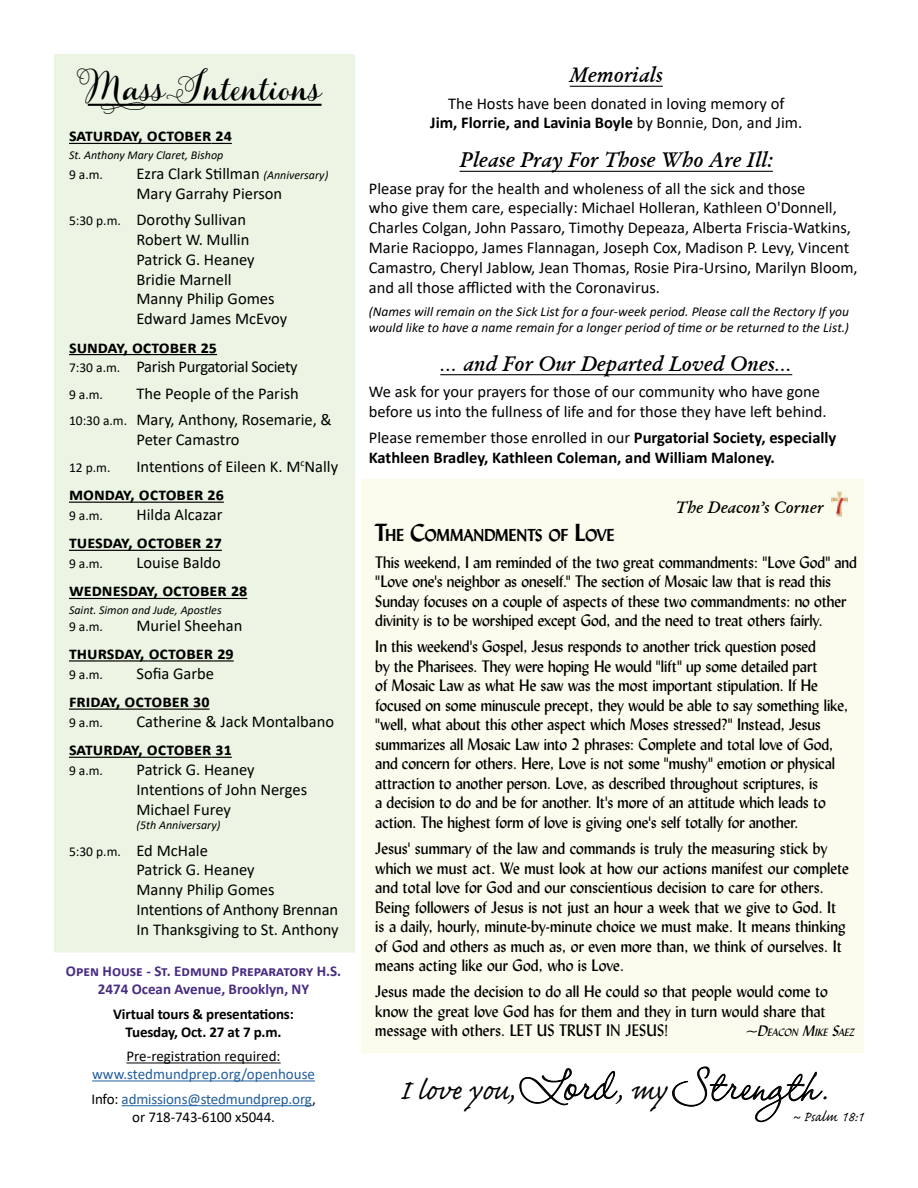
<style>
.page{position:relative;width:918px;height:1188px;background:#fff}
.page>*{position:absolute;margin:0;border:0;box-sizing:border-box;transform-origin:0 0}
.t1{font:42px "Gabrielle HMK";color:#000}
.t2{font:36px "Caflisch Script Pro";letter-spacing:.005em;color:#000}
.t3{font:italic 700 21px "Garamond";color:#000}
.t4{font:700 18px "Calibri";color:#000}
.t5{font:18px "Caflisch Script Pro";color:#000}
.t6{font:700 16.8px "Lynda";color:#000}
.t7{font:16.5px/19.5px "Lynda Normal";letter-spacing:-.005em;color:#000}
.t8{font:16.5px/19.8px "Calibri";color:#000}
.t9{font:700 16.5px/19.8px "Calibri";color:#000}
.t10{font:16.5px "Calibri";letter-spacing:-.02em;color:#000}
.t11{font:italic 700 16.5px "Garamond";letter-spacing:.005em;color:#000}
.t12{font:15px/24.8px "Calibri";letter-spacing:-.01em;color:#215e9e}
.t13{font:700 15px/18px "Calibri";color:#492d81;text-align:center}
.t14{font:700 15px/18px "Calibri";color:#000;text-align:center}
.t15{font:15px "Calibri";letter-spacing:-.01em;color:#000}
.t16{font:italic 13.5px/16.2px "Calibri";letter-spacing:.005em;color:#000}
.t17{font:13.5px "Calibri";color:#000}
.t18{font:italic 12px "Calibri";color:#000}
.t19{font:italic 10.5px "Lynda";letter-spacing:-.005em;color:#000}
.s1{font-style:italic;font-size:12px}
.s2{font-size:13.5px}
.s3{font-size:16.5px}
.s4{color:#000}
.s5{font-weight:700}
.s6{font-weight:400}
.s7{font-size:24px}
.s8{font-size:15px}
.s9{font-family:"Pam HMK"}
</style>
<div class="page">
<div style="left:55px;top:55px;width:300px;height:897px;background:#ecf5e4"></div>
<hr style="left:88px;top:104px;width:234px;height:2px;background:#000">
<hr style="left:69px;top:143px;width:78px;height:1px;background:#000">
<hr style="left:147px;top:143px;width:64px;height:1px;background:#000">
<svg style="left:211px;top:143px;width:21px;height:1px"></svg>
<hr style="left:69px;top:354px;width:148px;height:1px;background:#000">
<hr style="left:69px;top:502px;width:70px;height:1px;background:#000">
<hr style="left:139px;top:502px;width:85px;height:1px;background:#000">
<hr style="left:69px;top:550px;width:68px;height:1px;background:#000">
<hr style="left:137px;top:550px;width:85px;height:1px;background:#000">
<hr style="left:69px;top:598px;width:178px;height:1px;background:#000">
<hr style="left:69px;top:660px;width:80px;height:2px;background:#000">
<hr style="left:149px;top:660px;width:64px;height:2px;background:#000">
<hr style="left:213px;top:660px;width:21px;height:2px;background:#000">
<hr style="left:69px;top:709px;width:56px;height:1px;background:#000">
<hr style="left:125px;top:709px;width:85px;height:1px;background:#000">
<hr style="left:69px;top:757px;width:78px;height:1px;background:#000">
<hr style="left:147px;top:757px;width:64px;height:1px;background:#000">
<svg style="left:211px;top:757px;width:21px;height:1px"></svg>
<div style="left:54px;top:54px;width:301px;height:899px;border:2px solid #ecf5e4"></div>
<hr style="left:570px;top:86px;width:93px;height:1px;background:#000">
<hr style="left:460px;top:171px;width:313px;height:1px;background:#000">
<hr style="left:440px;top:374px;width:352px;height:1px;background:#000">
<hr style="left:127px;top:1062px;width:154px;height:1px;background:#000">
<hr style="left:92px;top:1080px;width:223px;height:1px;background:#215e9e">
<hr style="left:122px;top:1105px;width:190px;height:1px;background:#215e9e">
<div style="left:362px;top:479px;width:502px;height:574px;background:#fcfcee"></div>
<img style="left:831px;top:491px;width:17px;height:26px">
<h1 class="t1" style="left:88px;top:60px;width:235px">Mass Intentions</h1>
<p class="t4" style="left:69px;top:123px;width:164px">Saturday, October 24</p>
<p class="t18" style="left:69px;top:147px;width:156px">St. Anthony Mary Claret, Bishop</p>
<p class="t17" style="left:69px;top:165px;width:35px">9 a.m.</p>
<p class="t8" style="left:137px;top:163px;width:193px">Ezra Clark Stillman <span class="s1">(Anniversary)<br></span>Mary Garrahy Pierson</p>
<p class="t8" style="left:136px;top:209px;width:152px;text-indent:-67px"><span class="s2">5:30 p.m.</span> Dorothy Sullivan<br>Robert W. Mullin<br>Patrick G. Heaney<br>Bridie Marnell<br>Manny Philip Gomes<br>Edward James McEvoy</p>
<p class="t4" style="left:69px;top:334px;width:150px">Sunday, October 25</p>
<p class="t10" style="left:69px;top:355px;width:230px"><span class="s2">7:30 a.m.</span> Parish Purgatorial Society</p>
<p class="t17" style="left:69px;top:385px;width:35px">9 a.m.</p>
<p class="t8" style="left:69px;top:380px;width:264px;line-height:26.5px;text-indent:68px">The People of the Parish<br><span class="s2">10:30 a.m.</span> Mary, Anthony, Rosemarie, &amp;</p>
<p class="t8" style="left:136px;top:429px;width:105px">Peter Camastro</p>
<p class="t17" style="left:69px;top:458px;width:43px">12 p.m.</p>
<p class="t8" style="left:136px;top:456px;width:203px">Intentions of Eileen K. M<sup>c</sup>Nally</p>
<p class="t4" style="left:69px;top:481px;width:156px">Monday, October 26</p>
<p class="t17" style="left:69px;top:506px;width:35px">9 a.m.</p>
<p class="t8" style="left:137px;top:504px;width:88px">Hilda Alcazar</p>
<p class="t4" style="left:69px;top:530px;width:154px">Tuesday, October 27</p>
<p class="t17" style="left:69px;top:554px;width:35px">9 a.m.</p>
<p class="t8" style="left:137px;top:552px;width:86px">Louise Baldo</p>
<p class="t4" style="left:69px;top:578px;width:180px">Wednesday, October 28</p>
<p class="t18" style="left:69px;top:602px;width:154px">Saint. Simon and Jude, Apostles</p>
<p class="t17" style="left:69px;top:617px;width:35px">9 a.m.</p>
<p class="t8" style="left:137px;top:615px;width:107px">Muriel Sheehan</p>
<p class="t4" style="left:69px;top:640px;width:166px">Thursday, October 29</p>
<p class="t17" style="left:69px;top:665px;width:35px">9 a.m.</p>
<p class="t8" style="left:137px;top:663px;width:79px">Sofia Garbe</p>
<p class="t4" style="left:69px;top:688px;width:142px">Friday, October 30</p>
<p class="t17" style="left:69px;top:713px;width:35px">9 a.m.</p>
<p class="t8" style="left:137px;top:711px;width:199px">Catherine &amp; Jack Montalbano</p>
<p class="t4" style="left:69px;top:737px;width:164px">Saturday, October 31</p>
<p class="t17" style="left:69px;top:761px;width:35px">9 a.m.</p>
<p class="t8" style="left:137px;top:759px;width:172px">Patrick G. Heaney<br>Intentions of John Nerges<br>Michael Furey</p>
<p class="t18" style="left:136px;top:817px;width:85px">(5th Anniversary)</p>
<p class="t17" style="left:69px;top:842px;width:140px">5:30 p.m. <span class="s3">Ed McHale</span></p>
<p class="t8" style="left:136px;top:860px;width:204px">Patrick G. Heaney<br>Manny Philip Gomes<br>Intentions of Anthony Brennan<br>In Thanksgiving to St. Anthony</p>
<p class="t13" style="left:66px;top:962px;width:277px">Open House - St. Edmund Preparatory H.S.<br>2474 Ocean Avenue, Brooklyn, NY</p>
<p class="t14" style="left:113px;top:1004px;width:182px">Virtual tours &amp; presentations:<br>Tuesday, Oct. 27 at 7 p.m.</p>
<p class="t15" style="left:127px;top:1046px;width:156px">Pre-registration required:</p>
<p class="t12" style="left:91px;top:1062px;width:226px">www.stedmundprep.org/openhouse<br><span class="s4">Info:</span> admissions@stedmundprep.org<span class="s4">,</span></p>
<p class="t15" style="left:132px;top:1107px;width:144px">or 718-743-6100 x5044.</p>
<p class="t3" style="left:570px;top:61px;width:94px">Memorials</p>
<p class="t8" style="left:430px;top:93px;width:373px;text-align:center">The Hosts have been donated in loving memory of<br><span class="s5">Jim, Florrie, and Lavinia Boyle</span> by Bonnie, Don, and Jim.</p>
<p class="t3" style="left:460px;top:146px;width:315px">Please Pray For Those Who Are Ill:</p>
<p class="t8" style="left:369px;top:178px;width:490px">Please pray for the health and wholeness of all the sick and those<br>who give them care, especially: Michael Holleran, Kathleen O'Donnell, Charles Colgan, John Passaro, Timothy Depeaza, Alberta Friscia-Watkins, Marie Racioppo, James Flannagan, Joseph Cox, Madison P. Levy, Vincent Camastro, Cheryl Jablow, Jean Thomas, Rosie Pira-Ursino, Marilyn Bloom, and all those afflicted with the Coronavirus.</p>
<p class="t16" style="left:369px;top:302px;width:482px">(Names will remain on the Sick List for a four-week period. Please call the Rectory If you would like to have a name remain for a longer period of time or be returned to the List.)</p>
<p class="t3" style="left:440px;top:349px;width:353px">… and For Our Departed Loved Ones…</p>
<p class="t8" style="left:369px;top:381px;width:459px">We ask for your prayers for those of our community who have gone before us into the fullness of life and for those they have left behind.</p>
<p class="t9" style="left:369px;top:428px;width:469px"><span class="s6">Please remember those enrolled in our</span> Purgatorial Society, especially<br>Kathleen Bradley, Kathleen Coleman, and William Maloney.</p>
<p class="t11" style="left:676px;top:496px;width:149px">The Deacon’s Corner</p>
<p class="t6" style="left:375px;top:525px;width:241px"><span class="s7">T</span>HE <span class="s7">C</span>OMMANDMENTS OF <span class="s7">L</span>OVE</p>
<p class="t7" style="left:375px;top:552px;width:483px">This weekend, I am reminded of the two great commandments: "Love God" and "Love one's neighbor as oneself." The section of Mosaic law that is read this Sunday focuses on a couple of aspects of these two commandments: no other divinity is to be worshiped except God, and the need to treat others fairly.</p>
<p class="t7" style="left:375px;top:637px;width:474px">In this weekend's Gospel, Jesus responds to another trick question posed<br>by the Pharisees. They were hoping He would "lift" up some detailed part<br>of Mosaic Law as what He saw was the most important stipulation. If He focused on some minuscule precept, they would be able to say something like, "well, what about this other aspect which Moses stressed?" Instead, Jesus summarizes all Mosaic Law into 2 phrases: Complete and total love of God, and concern for others. Here, Love is not some "mushy" emotion or physical attraction to another person. Love, as described throughout scriptures, is<br>a decision to do and be for another. It's more of an attitude which leads to action. The highest form of love is giving one's self totally for another.</p>
<p class="t7" style="left:375px;top:838px;width:475px">Jesus' summary of the law and commands is truly the measuring stick by which we must act. We must look at how our actions manifest our complete and total love for God and our conscientious decision to care for others.<br>Being followers of Jesus is not just an hour a week that we give to God. It is a daily, hourly, minute-by-minute choice we must make. It means thinking of God and others as much as, or even more than, we think of ourselves. It means acting like our God, who is Love.</p>
<p class="t7" style="left:375px;top:982px;width:454px">Jesus made the decision to do all He could so that people would come to know the great love God has for them and they in turn would share that message with others. LET US TRUST IN JESUS!</p>
<p class="t19" style="left:745px;top:1026px;width:111px"><span class="s8">~D</span>EACON <span class="s8">M</span>IKE <span class="s8">S</span>AEZ</p>
<h2 class="t2" style="left:400px;top:1072px;width:429px">I love you, <span class="s9">Lord</span>, my <span class="s9">Strength</span>.</h2>
<p class="t5" style="left:791px;top:1107px;width:74px">~ Psalm 18:1</p>
</div>
